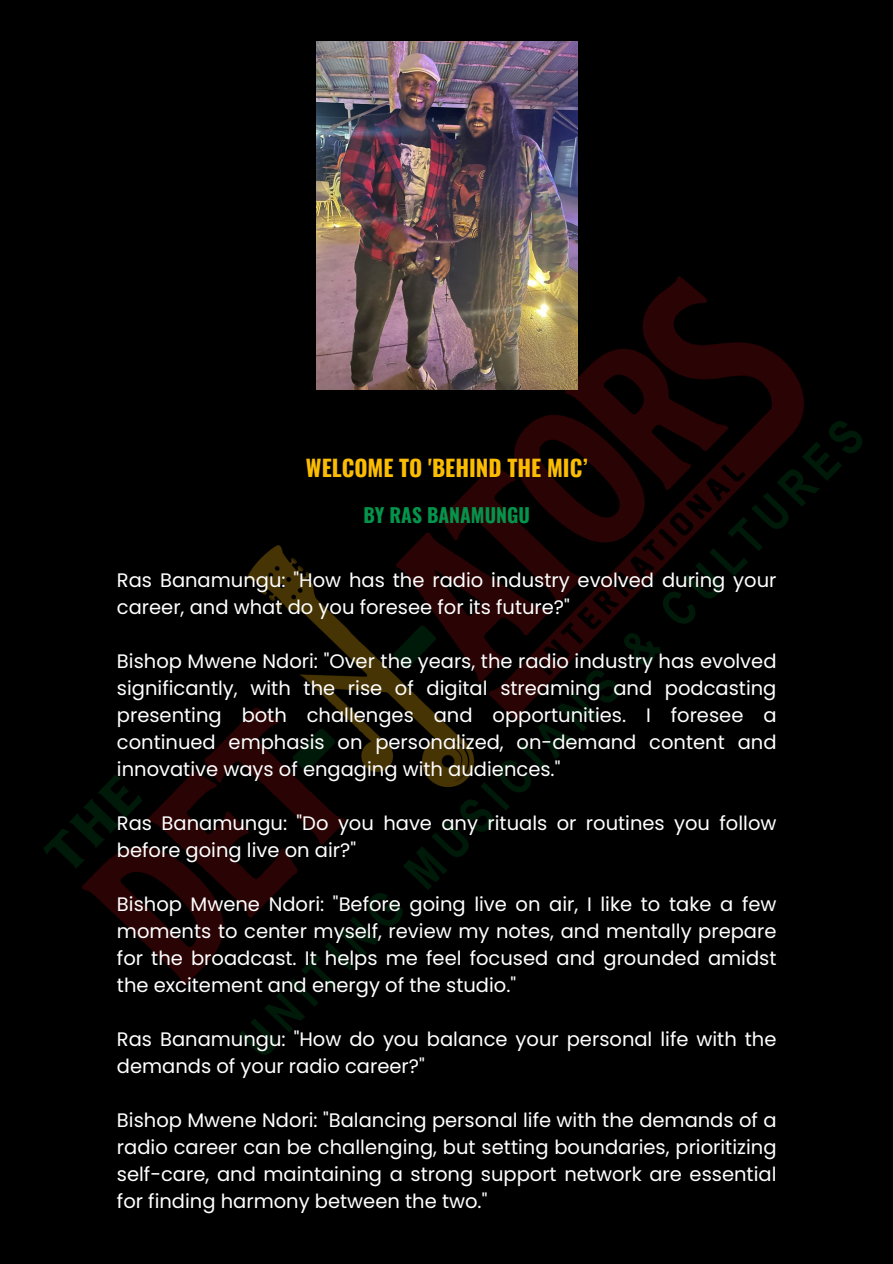
<style>
.page{position:relative;width:893px;height:1264px;background:#fff}
.page>*{position:absolute;margin:0;border:0;box-sizing:border-box;transform-origin:0 0}
.t1{font:700 22.5px "Oswald";color:#fbbc04}
.t2{font:19.5px/27px "Poppins";color:#fff}
.t3{font:700 19.5px "Oswald";color:#04944b}
</style>
<div class="page">
<img style="left:0;top:0;width:892px;height:1263px">
<img style="left:316px;top:42px;width:261px;height:347px">
<p class="t1" style="left:306px;top:450px;width:283px">WELCOME TO 'BEHIND THE MIC’</p>
<p class="t3" style="left:363px;top:499px;width:168px">BY RAS BANAMUNGU</p>
<p class="t2" style="left:117px;top:566px;width:661px">Ras Banamungu: "How has the radio industry evolved during your career, and what do you foresee for its future?"</p>
<h1 class="t2" style="left:117px;top:647px;width:661px;text-align:justify">Bishop Mwene Ndori: "Over the years, the radio industry has evolved significantly, with the rise of digital streaming and podcasting presenting both challenges and opportunities. I foresee a continued emphasis on personalized, on-demand content and innovative ways of engaging with audiences."</h1>
<h2 class="t2" style="left:117px;top:809px;width:661px">Ras Banamungu: "Do you have any rituals or routines you follow before going live on air?"</h2>
<p class="t2" style="left:117px;top:890px;width:661px;text-align:justify">Bishop Mwene Ndori: "Before going live on air, I like to take a few moments to center myself, review my notes, and mentally prepare for the broadcast. It helps me feel focused and grounded amidst the excitement and energy of the studio."</p>
<p class="t2" style="left:117px;top:1025px;width:661px">Ras Banamungu: "How do you balance your personal life with the demands of your radio career?"</p>
<p class="t2" style="left:117px;top:1106px;width:661px;text-align:justify">Bishop Mwene Ndori: "Balancing personal life with the demands of a radio career can be challenging, but setting boundaries, prioritizing self-care, and maintaining a strong support network are essential for finding harmony between the two."</p>
</div>
